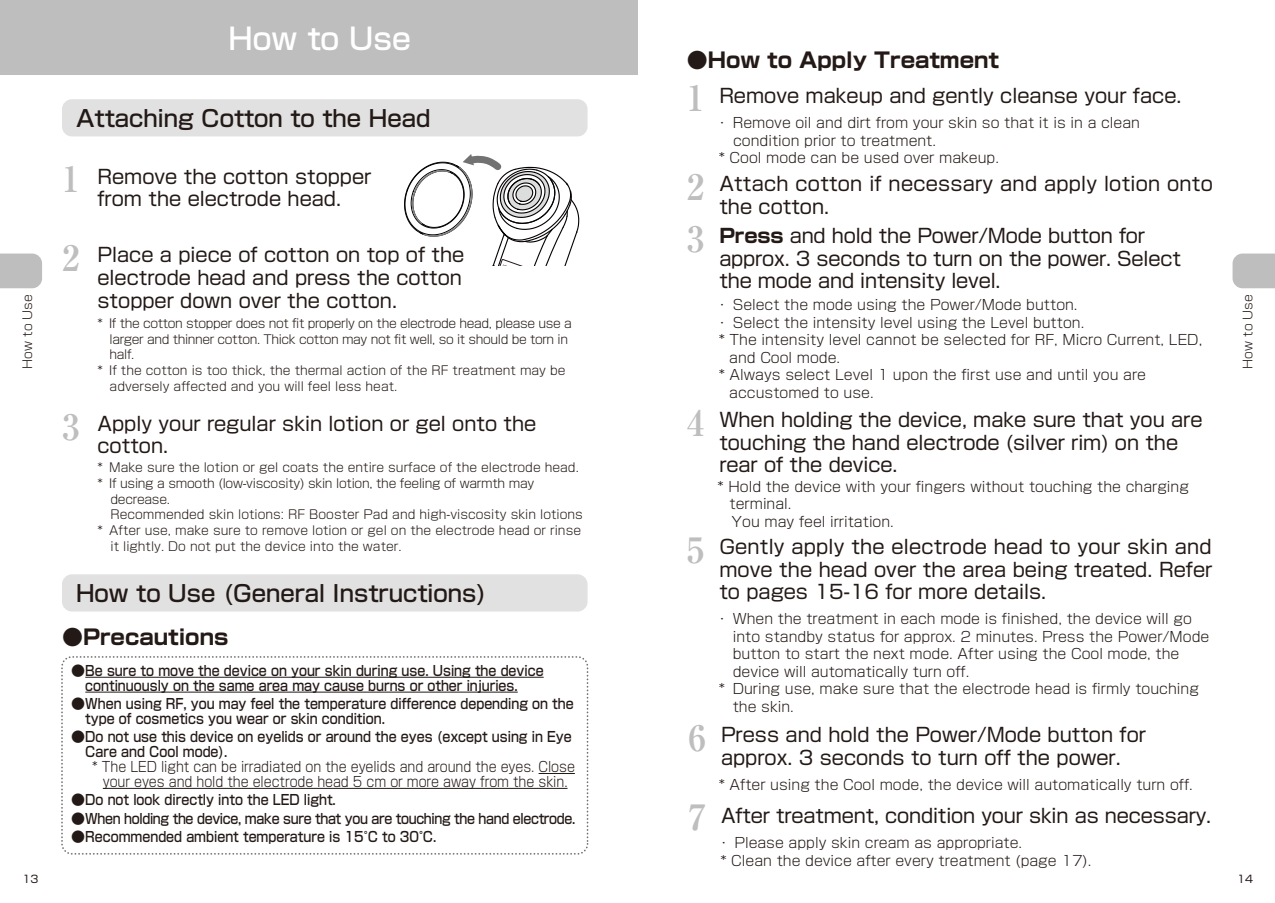
<style>
.page{position:relative;width:1275px;height:903px;background:#fff}
.page>*{position:absolute;margin:0;border:0;box-sizing:border-box;transform-origin:0 0}
.t1{font:700 35px "Ryumin Pro";color:#bebebf}
.t2{font:500 29.75px "Shin Go Pro";color:#fff}
.t3{font:500 22.75px "Shin Go Pro";color:#231916}
.t4{font:700 21px "Shin Go Pro";color:#231916}
.t5{font:19.25px/22.8px "Shin Go Pro";color:#231916}
.t6{font:300 14px/17.5px "Shin Go Pro";color:#231916}
.t7{font:500 14px/14.9px "Shin Go Pro";color:#231916}
.t8{font:300 14px/14.9px "Shin Go Pro";color:#231916;text-align:center;scale:.9 1}
.t9{font:500 14px "Shin Go Pro";letter-spacing:-.025em;color:#231916}
.t10{font:300 12.25px "Shin Go Pro";color:#231916}
.t11{font:300 12.25px "Shin Go Pro";letter-spacing:-.03em;color:#231916}
.t12{font:300 12.25px "Shin Go Pro";letter-spacing:-.025em;color:#231916}
.t13{font:10.5px "Shin Go Pro";color:#231916}
.s1{font-family:"Ryumin Pro";font-weight:700;font-size:35px;color:#bebebf}
.s2{font-weight:700}
</style>
<div class="page">
<svg style="left:1232px;top:254px;width:43px;height:34px"></svg>
<svg style="left:0;top:254px;width:42px;height:34px"></svg>
<div style="left:62px;top:99px;width:526px;height:37px;background:#e1e1e2;border-radius:10px"></div>
<div style="left:0;top:0;width:637px;height:74px;background:#bebebf"></div>
<div style="left:62px;top:574px;width:526px;height:37px;background:#e1e1e2;border-radius:10px"></div>
<hr style="left:85px;top:677px;width:459px;height:1px;background:#231916">
<hr style="left:85px;top:692px;width:433px;height:1px;background:#231916">
<hr style="left:539px;top:773px;width:36px;height:1px;background:#231916">
<hr style="left:103px;top:788px;width:464px;height:1px;background:#231916">
<div style="left:61px;top:656px;width:527px;height:199px;border:2px dashed #727272;border-radius:10px"></div>
<svg style="left:404px;top:154px;width:176px;height:112px"></svg>
<h2 class="t2" style="left:229px;top:15px;width:184px">How to Use</h2>
<h3 class="t4" style="left:687px;top:43px;width:314px">●How to Apply Treatment</h3>
<h3 class="t5" style="left:687px;top:82px;width:496px"><span class="s1">1</span> Remove makeup and gently cleanse your face.</h3>
<p class="t6" style="left:715px;top:112px;width:426px">・ Remove oil and dirt from your skin so that it is in a clean</p>
<p class="t6" style="left:733px;top:130px;width:204px">condition prior to treatment.</p>
<p class="t6" style="left:719px;top:147px;width:282px">* Cool mode can be used over makeup.</p>
<h3 class="t3" style="left:76px;top:99px;width:356px">Attaching Cotton to the Head</h3>
<h3 class="t5" style="left:62px;top:162px;width:311px;text-align:center"><span class="s1">1</span> Remove the cotton stopper from the electrode head.</h3>
<h3 class="t5" style="left:98px;top:241px;width:368px;text-indent:-36px"><span class="s1">2</span> Place a piece of cotton on top of the electrode head and press the cotton stopper down over the cotton.</h3>
<p class="t11" style="left:97px;top:313px;width:476px">* If the cotton stopper does not fit properly on the electrode head, please use a</p>
<p class="t11" style="left:110px;top:329px;width:460px">larger and thinner cotton. Thick cotton may not fit well, so it should be torn in</p>
<p class="t10" style="left:110px;top:345px;width:26px">half.</p>
<p class="t10" style="left:97px;top:360px;width:470px">* If the cotton is too thick, the thermal action of the RF treatment may be</p>
<p class="t10" style="left:110px;top:376px;width:289px">adversely affected and you will feel less heat.</p>
<h3 class="t5" style="left:98px;top:410px;width:440px;text-indent:-36px"><span class="s1">3</span> Apply your regular skin lotion or gel onto the cotton.</h3>
<p class="t10" style="left:97px;top:457px;width:483px">* Make sure the lotion or gel coats the entire surface of the electrode head.</p>
<p class="t12" style="left:97px;top:473px;width:438px">* If using a smooth (low-viscosity) skin lotion, the feeling of warmth may</p>
<p class="t12" style="left:110px;top:489px;width:61px">decrease.</p>
<p class="t10" style="left:110px;top:505px;width:474px">Recommended skin lotions: RF Booster Pad and high-viscosity skin lotions</p>
<p class="t10" style="left:97px;top:520px;width:485px">* After use, make sure to remove lotion or gel on the electrode head or rinse</p>
<p class="t10" style="left:110px;top:536px;width:293px">it lightly. Do not put the device into the water.</p>
<h3 class="t5" style="left:719px;top:170px;width:495px;text-indent:-33px"><span class="s1">2</span> Attach cotton if necessary and apply lotion onto the cotton.</h3>
<h3 class="t5" style="left:719px;top:222px;width:463px;text-indent:-33px"><span class="s1">3</span> <span class="s2">Press</span> and hold the Power/Mode button for approx. 3 seconds to turn on the power. Select the mode and intensity level.</h3>
<p class="t6" style="left:715px;top:295px;width:364px">・ Select the mode using the Power/Mode button.</p>
<p class="t6" style="left:715px;top:312px;width:371px">・ Select the intensity level using the Level button.</p>
<p class="t6" style="left:719px;top:330px;width:485px">* The intensity level cannot be selected for RF, Micro Current, LED,</p>
<p class="t6" style="left:729px;top:347px;width:112px">and Cool mode.</p>
<p class="t6" style="left:719px;top:365px;width:429px">* Always select Level 1 upon the first use and until you are</p>
<p class="t6" style="left:729px;top:382px;width:146px">accustomed to use.</p>
<p class="t10" style="left:17px;top:369px;width:76px;rotate:-90deg">How to Use</p>
<p class="t10" style="left:1238px;top:369px;width:76px;rotate:-90deg">How to Use</p>
<h3 class="t5" style="left:719px;top:406px;width:485px;text-indent:-33px"><span class="s1">4</span> When holding the device, make sure that you are touching the hand electrode (silver rim) on the rear of the device.</h3>
<p class="t6" style="left:730px;top:476px;width:461px;text-indent:-12px">* Hold the device with your fingers without touching the charging terminal.<br>You may feel irritation.</p>
<h3 class="t5" style="left:719px;top:533px;width:495px;text-align:justify;text-indent:-33px"><span class="s1">5</span> Gently apply the electrode head to your skin and move the head over the area being treated. Refer to pages 15-16 for more details.</h3>
<p class="t6" style="left:715px;top:608px;width:478px">・ When the treatment in each mode is finished, the device will go</p>
<p class="t6" style="left:733px;top:626px;width:478px">into standby status for approx. 2 minutes. Press the Power/Mode</p>
<p class="t6" style="left:733px;top:643px;width:448px">button to start the next mode. After using the Cool mode, the</p>
<p class="t6" style="left:733px;top:661px;width:238px">device will automatically turn off.</p>
<p class="t6" style="left:719px;top:678px;width:482px">* During use, make sure that the electrode head is firmly touching</p>
<p class="t6" style="left:733px;top:696px;width:63px">the skin.</p>
<h3 class="t3" style="left:76px;top:574px;width:412px">How to Use (General Instructions)</h3>
<h3 class="t4" style="left:62px;top:620px;width:168px">●Precautions</h3>
<p class="t7" style="left:85px;top:661px;width:460px;text-indent:-14px">●Be sure to move the device on your skin during use. Using the device continuously on the same area may cause burns or other injuries.</p>
<p class="t7" style="left:85px;top:695px;width:490px;text-indent:-14px">●When using RF, you may feel the temperature difference depending on the type of cosmetics you wear or skin condition.</p>
<p class="t7" style="left:85px;top:728px;width:488px;text-indent:-14px">●Do not use this device on eyelids or around the eyes (except using in Eye<br>Care and Cool mode).</p>
<p class="t8" style="left:92px;top:757px;width:538px">* The LED light can be irradiated on the eyelids and around the eyes. Close your eyes and hold the electrode head 5 cm or more away from the skin.</p>
<p class="t7" style="left:71px;top:791px;width:266px">●Do not look directly into the LED light.</p>
<p class="t9" style="left:71px;top:807px;width:506px">●When holding the device, make sure that you are touching the hand electrode.</p>
<p class="t7" style="left:71px;top:828px;width:367px">●Recommended ambient temperature is 15°C to 30°C.</p>
<h3 class="t5" style="left:688px;top:721px;width:459px;text-align:center"><span class="s1">6</span> Press and hold the Power/Mode button for approx. 3 seconds to turn off the power.</h3>
<p class="t6" style="left:719px;top:774px;width:476px">* After using the Cool mode, the device will automatically turn off.</p>
<h1 class="t1" style="left:688px;top:789px;width:19px">7</h1>
<h3 class="t5" style="left:721px;top:802px;width:492px">After treatment, condition your skin as necessary.</h3>
<p class="t6" style="left:717px;top:832px;width:376px">・ Please apply skin cream as appropriate.<br>* Clean the device after every treatment (page 17).</p>
<p class="t13" style="left:23px;top:870px;width:17px">13</p>
<p class="t13" style="left:1237px;top:870px;width:17px">14</p>
</div>
